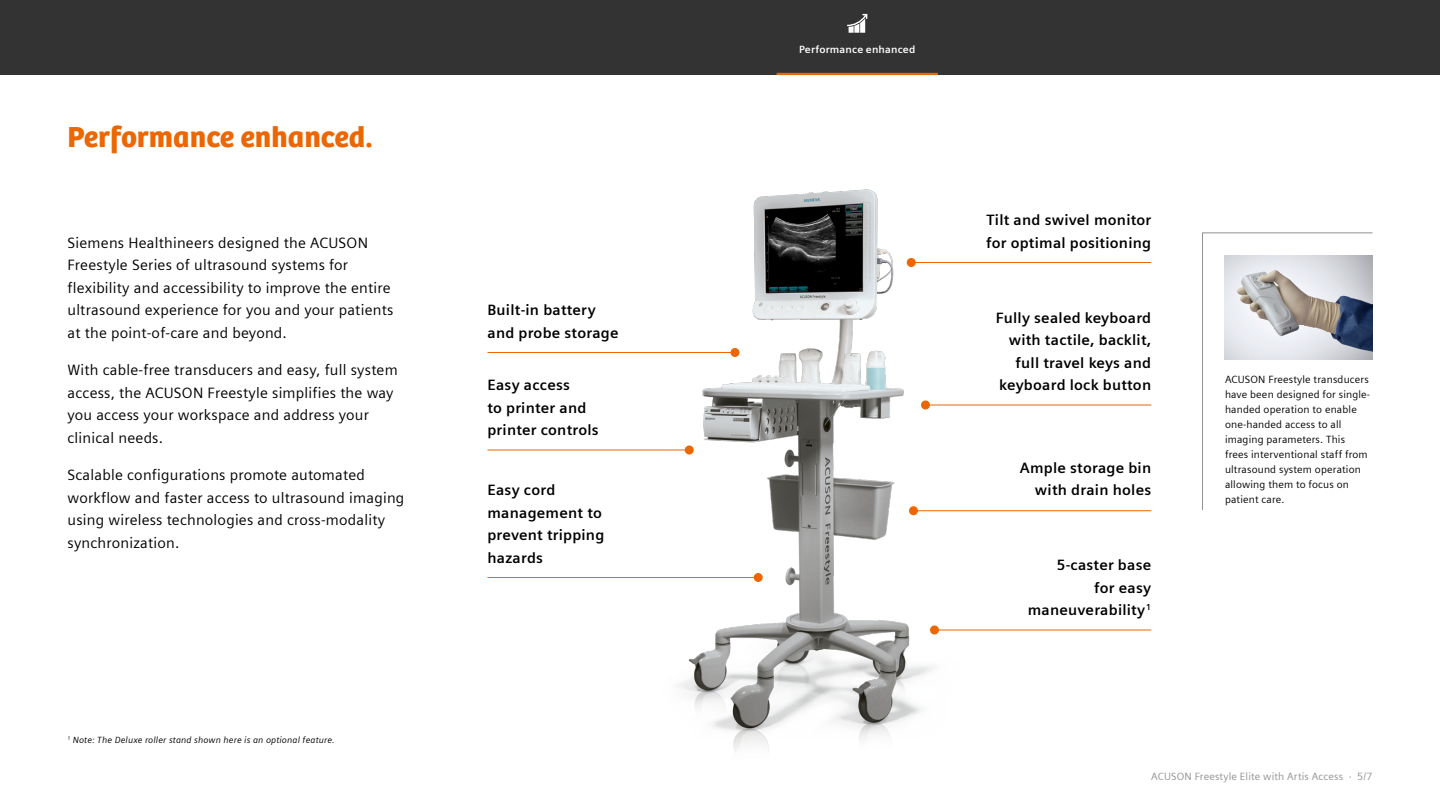
<style>
.page{position:relative;width:1440px;height:810px;background:#fff}
.page>*{position:absolute;margin:0;border:0;box-sizing:border-box;transform-origin:0 0}
.t1{font:30px "SH Bree Headline Regular";color:#ec6602}
.t2{font:15px/22.5px "Siemens Sans";letter-spacing:.015em;color:#000}
.t3{font:700 15px/22.5px "Siemens Sans";letter-spacing:.015em;color:#000}
.t4{font:10.5px/15px "Siemens Sans";letter-spacing:.015em;color:#000}
.t5{font:10.5px "Siemens Sans";letter-spacing:.015em;color:#919191}
.t6{font:700 10.5px "Siemens Sans";letter-spacing:.015em;color:#fff}
.t7{font:italic 9px "Siemens Sans";letter-spacing:.015em;color:#000}
</style>
<div class="page">
<div style="left:0;top:0;width:1440px;height:75px;background:#333"></div>
<svg style="left:1202px;top:232px;width:171px;height:278px"></svg>
<img style="left:628px;top:189px;width:383px;height:562px">
<img style="left:1225px;top:255px;width:147px;height:105px">
<hr style="left:488px;top:352px;width:247px;height:1px;background:#ec6602">
<div style="left:730px;top:348px;width:10px;height:9px;background:#ec6602;border-radius:50%"></div>
<hr style="left:911px;top:262px;width:240px;height:1px;background:#ec6602">
<div style="left:907px;top:258px;width:9px;height:9px;background:#ec6602;border-radius:50%"></div>
<hr style="left:926px;top:405px;width:225px;height:1px;background:#ec6602">
<div style="left:921px;top:400px;width:9px;height:10px;background:#ec6602;border-radius:50%"></div>
<hr style="left:914px;top:510px;width:237px;height:1px;background:#ec6602">
<div style="left:909px;top:506px;width:9px;height:9px;background:#ec6602;border-radius:50%"></div>
<hr style="left:935px;top:630px;width:216px;height:1px;background:#ec6602">
<div style="left:930px;top:626px;width:9px;height:8px;background:#ec6602;border-radius:50%"></div>
<hr style="left:488px;top:450px;width:201px;height:1px;background:#ec6602">
<div style="left:685px;top:446px;width:9px;height:8px;background:#ec6602;border-radius:50%"></div>
<hr style="left:488px;top:577px;width:270px;height:1px;background:#ec6602">
<div style="left:754px;top:573px;width:9px;height:9px;background:#ec6602;border-radius:50%"></div>
<svg style="left:847px;top:14px;width:20px;height:19px"></svg>
<hr style="left:777px;top:73px;width:161px;height:2px;background:#ec6602">
<h1 class="t1" style="left:68px;top:114px;width:307px">Performance enhanced.</h1>
<p class="t2" style="left:68px;top:230px;width:327px">Siemens Healthineers designed the ACUSON Freestyle Series of ultrasound systems for flexibility and accessibility to improve the entire ultrasound experience for you and your patients at the point-of-care and beyond.</p>
<p class="t2" style="left:68px;top:358px;width:332px">With cable-free transducers and easy, full system access, the ACUSON Freestyle simplifies the way you access your workspace and address your clinical needs.</p>
<p class="t2" style="left:68px;top:463px;width:338px">Scalable configurations promote automated workflow and faster access to ultrasound imaging using wireless technologies and cross-modality synchronization.</p>
<p class="t7" style="left:68px;top:733px;width:269px"><sup>1</sup> Note: The Deluxe roller stand shown here is an optional feature.</p>
<p class="t3" style="left:488px;top:298px;width:133px">Built-in battery and probe storage</p>
<p class="t3" style="left:488px;top:373px;width:113px">Easy access<br>to printer and printer controls</p>
<p class="t3" style="left:488px;top:478px;width:118px">Easy cord management to prevent tripping hazards</p>
<p class="t6" style="left:799px;top:41px;width:118px">Performance enhanced</p>
<p class="t3" style="left:986px;top:208px;width:166px">Tilt and swivel monitor for optimal positioning</p>
<p class="t3" style="left:996px;top:305px;width:157px;text-align:right">Fully sealed keyboard with tactile, backlit, full travel keys and keyboard lock button</p>
<p class="t3" style="left:1020px;top:455px;width:133px;text-align:right">Ample storage bin with drain holes</p>
<p class="t3" style="left:1028px;top:553px;width:125px;text-align:right">5-caster base<br>for easy maneuverability<sup>1</sup></p>
<p class="t4" style="left:1225px;top:371px;width:147px">ACUSON Freestyle transducers have been designed for single&shy;handed operation to enable one-handed access to all imaging parameters. This frees interventional staff from ultrasound system operation allowing them to focus on patient care.</p>
<p class="t5" style="left:1151px;top:768px;width:223px">ACUSON Freestyle Elite with Artis Access · 5/7</p>
</div>
